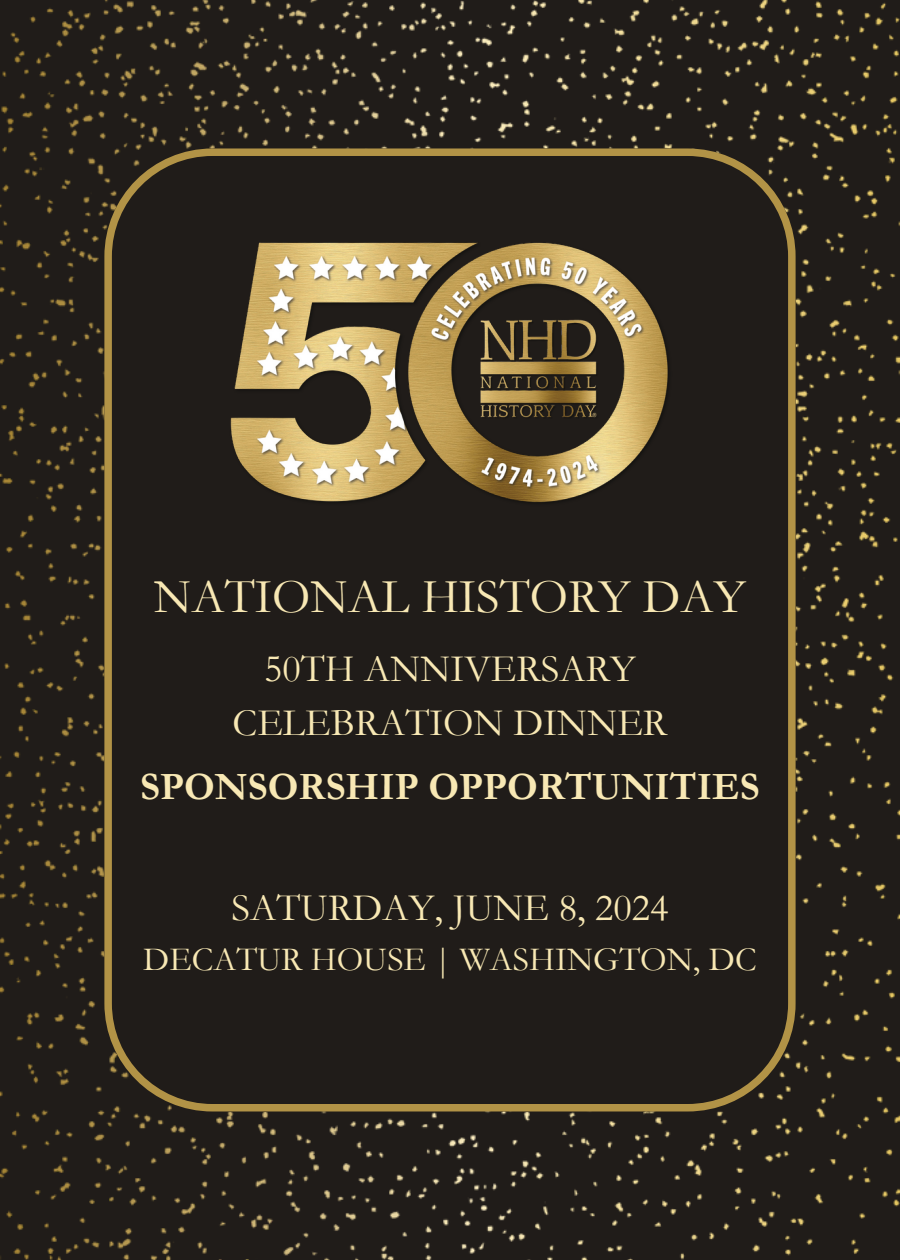
<style>
.page{position:relative;width:900px;height:1260px;background:#fff}
.page>*{position:absolute;margin:0;border:0;box-sizing:border-box;transform-origin:0 0}
.t1{font:49px "Garamond";color:#f8e8b4}
.t2{font:39px/54.5px "Garamond";color:#f8e8b4;text-align:center}
.t3{font:700 39px "Garamond";color:#f8e8b4}
.t4{font:34px "Garamond";color:#f8e8b4}
</style>
<div class="page">
<img style="left:0;top:0;width:900px;height:1260px">
<div style="left:104px;top:148px;width:692px;height:964px;background:#201c19"></div>
<img style="left:226px;top:236px;width:448px;height:276px">
<h1 class="t1" style="left:154px;top:569px;width:594px">NATIONAL HISTORY DAY</h1>
<h1 class="t2" style="left:233px;top:642px;width:436px">50TH ANNIVERSARY<br>CELEBRATION DINNER</h1>
<h1 class="t3" style="left:140px;top:765px;width:621px">SPONSORSHIP OPPORTUNITIES</h1>
<p class="t2" style="left:232px;top:881px;width:438px">SATURDAY, JUNE 8, 2024</p>
<p class="t4" style="left:143px;top:941px;width:615px">DECATUR HOUSE | WASHINGTON, DC</p>
</div>
